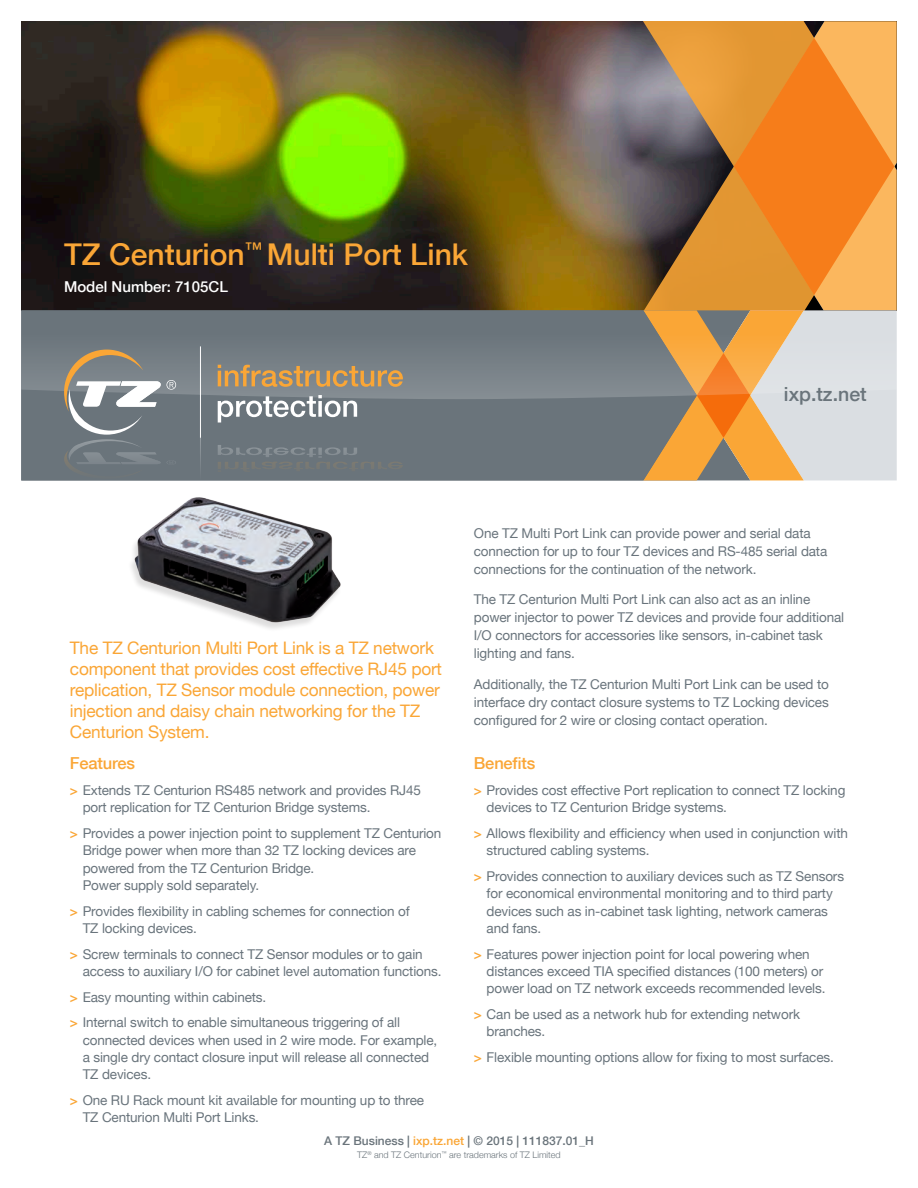
<style>
.page{position:relative;width:918px;height:1188px;background:#fff}
.page>*{position:absolute;margin:0;border:0;box-sizing:border-box;transform-origin:0 0}
.t1{font:500 30px "Helvetica Neue";color:#faa636}
.t2{font:500 19.5px "Helvetica Neue";color:#6a747b}
.t3{font:17.25px/21px "Helvetica Neue";letter-spacing:-.01em;color:#faa636}
.t4{font:500 16.5px "Helvetica Neue";letter-spacing:-.01em;color:#faa636}
.t5{font:500 15px "Helvetica Neue";color:#fff}
.t6{font:13.5px/17.2px "Helvetica Neue";letter-spacing:-.01em;color:#69747c}
.t7{font:500 12px "Helvetica Neue";color:#6a747b}
.t8{font:300 9px "Helvetica Neue";color:#6a747b}
.s1{font-weight:500;color:#faa636}
.s2{color:#faa636}
</style>
<div class="page">
<img style="left:21px;top:21px;width:552px;height:289px">
<svg style="left:573px;top:21px;width:161px;height:289px;background:#90724e"></svg>
<svg style="left:734px;top:21px;width:163px;height:289px;background:#ef9333"></svg>
<img style="left:131px;top:497px;width:210px;height:132px">
<svg style="left:697px;top:399px;width:200px;height:81px;background:#ddc09d"></svg>
<div style="left:21px;top:399px;width:676px;height:81px;background:#6a747b"></div>
<svg style="left:21px;top:310px;width:876px;height:89px;background:#938f88"></svg>
<hr style="left:200px;top:346px;width:1px;height:92px;background:#fff">
<svg style="left:218px;top:365px;width:185px;height:22px;background:#a8906c"></svg>
<svg style="left:218px;top:395px;width:139px;height:28px"></svg>
<hr style="left:200px;top:438px;width:1px;height:42px;background:#fff">
<svg style="left:64px;top:350px;width:112px;height:129px;background:#868b8c"></svg>
<svg style="left:218px;top:445px;width:185px;height:27px;background:#6f777c"></svg>
<p class="t1" style="left:64px;top:231px;width:405px">TZ Centurion<sup>™</sup> Multi Port Link</p>
<p class="t5" style="left:64px;top:275px;width:165px">Model Number: 7105CL</p>
<p class="t2" style="left:784px;top:378px;width:84px">ixp.tz.net</p>
<p class="t3" style="left:70px;top:638px;width:374px">The TZ Centurion Multi Port Link is a TZ network component that provides cost effective RJ45 port replication, TZ Sensor module connection, power injection and daisy chain networking for the TZ Centurion System.</p>
<p class="t4" style="left:70px;top:750px;width:67px">Features</p>
<p class="t6" style="left:83px;top:782px;width:340px;text-indent:-13px"><span class="s1">&gt;</span> Extends TZ Centurion RS485 network and provides RJ45 port replication for TZ Centurion Bridge systems.</p>
<p class="t6" style="left:83px;top:826px;width:360px;text-indent:-13px"><span class="s1">&gt;</span> Provides a power injection point to supplement TZ Centurion Bridge power when more than 32 TZ locking devices are powered from the TZ Centurion Bridge.<br>Power supply sold separately.</p>
<p class="t6" style="left:83px;top:903px;width:329px;text-indent:-13px"><span class="s1">&gt;</span> Provides flexibility in cabling schemes for connection of<br>TZ locking devices.</p>
<p class="t6" style="left:83px;top:946px;width:360px;text-indent:-13px"><span class="s1">&gt;</span> Screw terminals to connect TZ Sensor modules or to gain access to auxiliary I/O for cabinet level automation functions.</p>
<p class="t6" style="left:70px;top:989px;width:198px"><span class="s1">&gt;</span> Easy mounting within cabinets.</p>
<p class="t6" style="left:83px;top:1015px;width:356px;text-indent:-13px"><span class="s1">&gt;</span> Internal switch to enable simultaneous triggering of all connected devices when used in 2 wire mode. For example, a single dry contact closure input will release all connected TZ devices.</p>
<p class="t6" style="left:83px;top:1092px;width:343px;text-indent:-13px"><span class="s1">&gt;</span> One RU Rack mount kit available for mounting up to three<br>TZ Centurion Multi Port Links.</p>
<p class="t6" style="left:474px;top:525px;width:355px;line-height:18px">One TZ Multi Port Link can provide power and serial data connection for up to four TZ devices and RS-485 serial data connections for the continuation of the network.</p>
<p class="t6" style="left:474px;top:591px;width:372px;line-height:18px">The TZ Centurion Multi Port Link can also act as an inline power injector to power TZ devices and provide four additional I/O connectors for accessories like sensors, in-cabinet task lighting and fans.</p>
<p class="t6" style="left:474px;top:676px;width:356px;line-height:18px;text-align:justify">Additionally, the TZ Centurion Multi Port Link can be used to interface dry contact closure systems to TZ Locking devices configured for 2 wire or closing contact operation.</p>
<p class="t4" style="left:474px;top:750px;width:63px">Benefits</p>
<p class="t6" style="left:487px;top:782px;width:360px;text-indent:-13px"><span class="s1">&gt;</span> Provides cost effective Port replication to connect TZ locking devices to TZ Centurion Bridge systems.</p>
<p class="t6" style="left:487px;top:826px;width:363px;text-indent:-13px"><span class="s1">&gt;</span> Allows flexibility and efficiency when used in conjunction with structured cabling systems.</p>
<p class="t6" style="left:487px;top:869px;width:359px;text-indent:-13px"><span class="s1">&gt;</span> Provides connection to auxiliary devices such as TZ Sensors for economical environmental monitoring and to third party devices such as in-cabinet task lighting, network cameras and fans.</p>
<p class="t6" style="left:487px;top:946px;width:340px;text-indent:-13px"><span class="s1">&gt;</span> Features power injection point for local powering when distances exceed TIA specified distances (100 meters) or power load on TZ network exceeds recommended levels.</p>
<p class="t6" style="left:487px;top:1006px;width:315px;text-indent:-13px"><span class="s1">&gt;</span> Can be used as a network hub for extending network branches.</p>
<p class="t6" style="left:474px;top:1049px;width:361px"><span class="s1">&gt;</span> Flexible mounting options allow for fixing to most surfaces.</p>
<p class="t7" style="left:324px;top:1131px;width:271px">A TZ Business | <span class="s2">ixp.tz.net</span> | © 2015 | 111837.01_H</p>
<p class="t8" style="left:357px;top:1148px;width:205px">TZ<sup>®</sup> and TZ Centurion<sup>™</sup> are trademarks of TZ Limited</p>
</div>
